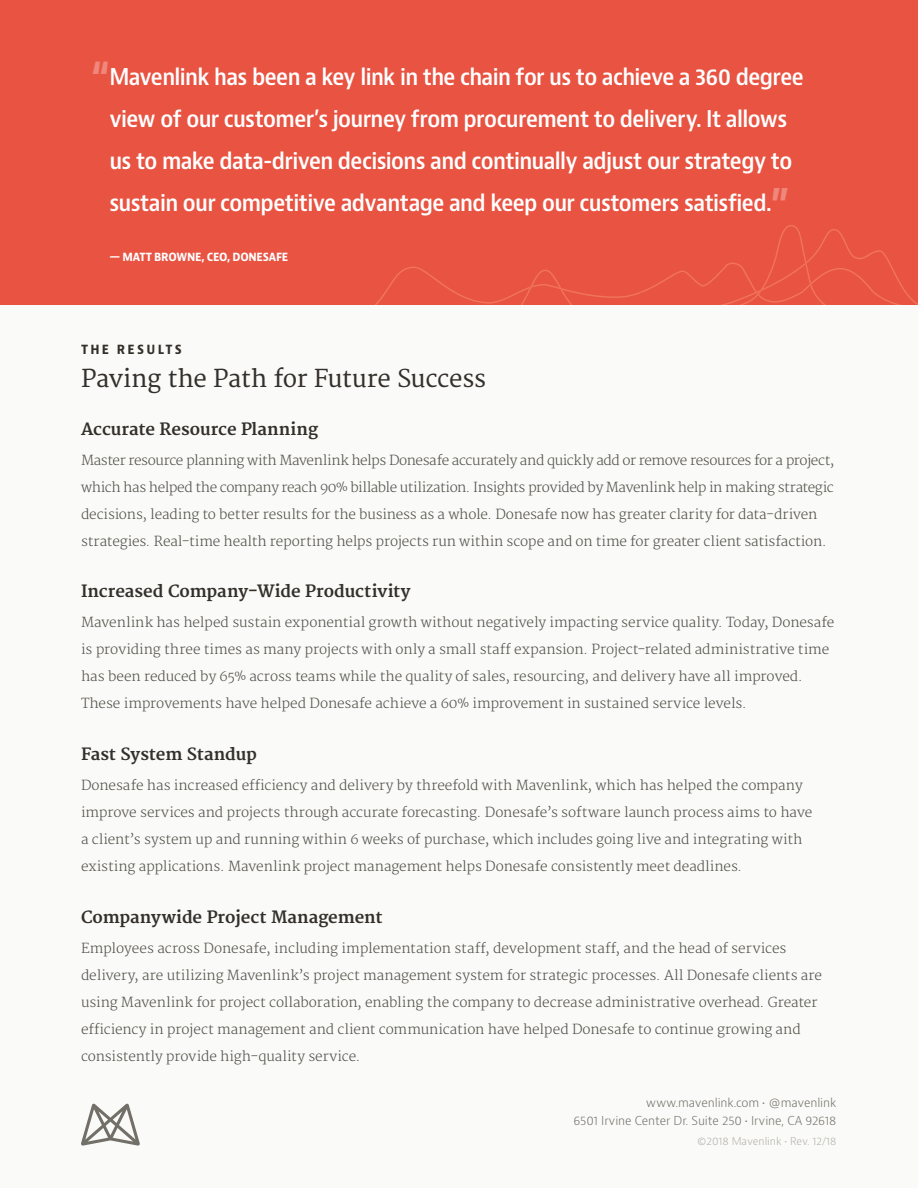
<style>
.page{position:relative;width:918px;height:1188px;background:#fafaf8}
.page>*{position:absolute;margin:0;border:0;box-sizing:border-box;transform-origin:0 0}
.t1{font:700 condensed 48.45px "Bernino Sans";color:#ef877b}
.t2{font:24px "Merriweather";letter-spacing:-.015em;color:#33302b}
.t3{font:600 condensed 22.5px/42px "Bernino Sans";letter-spacing:-.03em;color:#fff}
.t4{font:700 16.5px "Merriweather";letter-spacing:-.005em;color:#33302b}
.t5{font:300 13.5px/27px "Merriweather";letter-spacing:-.005em;color:#52504a}
.t6{font:700 condensed 13.5px "Bernino Sans";letter-spacing:.17em;color:#33302b}
.t7{font:300 12px/18px "Bernino Sans";letter-spacing:-.01em;color:#716f67;text-align:right}
.t8{font:700 condensed 12px "Bernino Sans";letter-spacing:-.02em;color:#fff}
.t9{font:300 10.5px "Bernino Sans";color:#b0aea7}
</style>
<div class="page">
<div style="left:0;top:0;width:918px;height:304px;background:#e85342"></div>
<svg style="left:376px;top:225px;width:542px;height:79px"></svg>
<svg style="left:81px;top:1104px;width:59px;height:42px"></svg>
<h1 class="t1" style="left:91px;top:51px;width:22px">“</h1>
<p class="t3" style="left:109px;top:56px;width:696px">Mavenlink has been a key link in the chain for us to achieve a 360 degree view of our customer’s journey from procurement to delivery. It allows us to make data-driven decisions and continually adjust our strategy to sustain our competitive advantage and keep our customers satisfied.</p>
<p class="t8" style="left:109px;top:249px;width:180px">— MATT BROWNE, CEO, DONESAFE</p>
<h1 class="t1" style="left:790px;top:211px;width:22px;rotate:-180deg">“</h1>
<p class="t6" style="left:81px;top:341px;width:102px">THE RESULTS</p>
<h2 class="t2" style="left:81px;top:365px;width:407px">Paving the Path for Future Success</h2>
<p class="t4" style="left:81px;top:419px;width:239px">Accurate Resource Planning</p>
<p class="t5" style="left:81px;top:447px;width:755px">Master resource planning with Mavenlink helps Donesafe accurately and quickly add or remove resources for a project, which has helped the company reach 90% billable utilization. Insights provided by Mavenlink help in making strategic decisions, leading to better results for the business as a whole. Donesafe now has greater clarity for data-driven strategies. Real-time health reporting helps projects run within scope and on time for greater client satisfaction.</p>
<p class="t4" style="left:81px;top:582px;width:331px">Increased Company-Wide Productivity</p>
<p class="t5" style="left:81px;top:610px;width:755px">Mavenlink has helped sustain exponential growth without negatively impacting service quality. Today, Donesafe is providing three times as many projects with only a small staff expansion. Project-related administrative time has been reduced by 65% across teams while the quality of sales, resourcing, and delivery have all improved.<br>These improvements have helped Donesafe achieve a 60% improvement in sustained service levels.</p>
<p class="t4" style="left:81px;top:745px;width:177px">Fast System Standup</p>
<p class="t5" style="left:81px;top:772px;width:733px">Donesafe has increased efficiency and delivery by threefold with Mavenlink, which has helped the company improve services and projects through accurate forecasting. Donesafe’s software launch process aims to have a client’s system up and running within 6 weeks of purchase, which includes going live and integrating with existing applications. Mavenlink project management helps Donesafe consistently meet deadlines.</p>
<p class="t4" style="left:81px;top:907px;width:303px">Companywide Project Management</p>
<p class="t5" style="left:81px;top:935px;width:743px">Employees across Donesafe, including implementation staff, development staff, and the head of services delivery, are utilizing Mavenlink’s project management system for strategic processes. All Donesafe clients are using Mavenlink for project collaboration, enabling the company to decrease administrative overhead. Greater efficiency in project management and client communication have helped Donesafe to continue growing and consistently provide high-quality service.</p>
<p class="t7" style="left:574px;top:1094px;width:264px">www.mavenlink.com • @mavenlink<br>6501 Irvine Center Dr. Suite 250 • Irvine, CA 92618</p>
<p class="t9" style="left:697px;top:1135px;width:140px">©2018 Mavenlink • Rev. 12/18</p>
</div>
